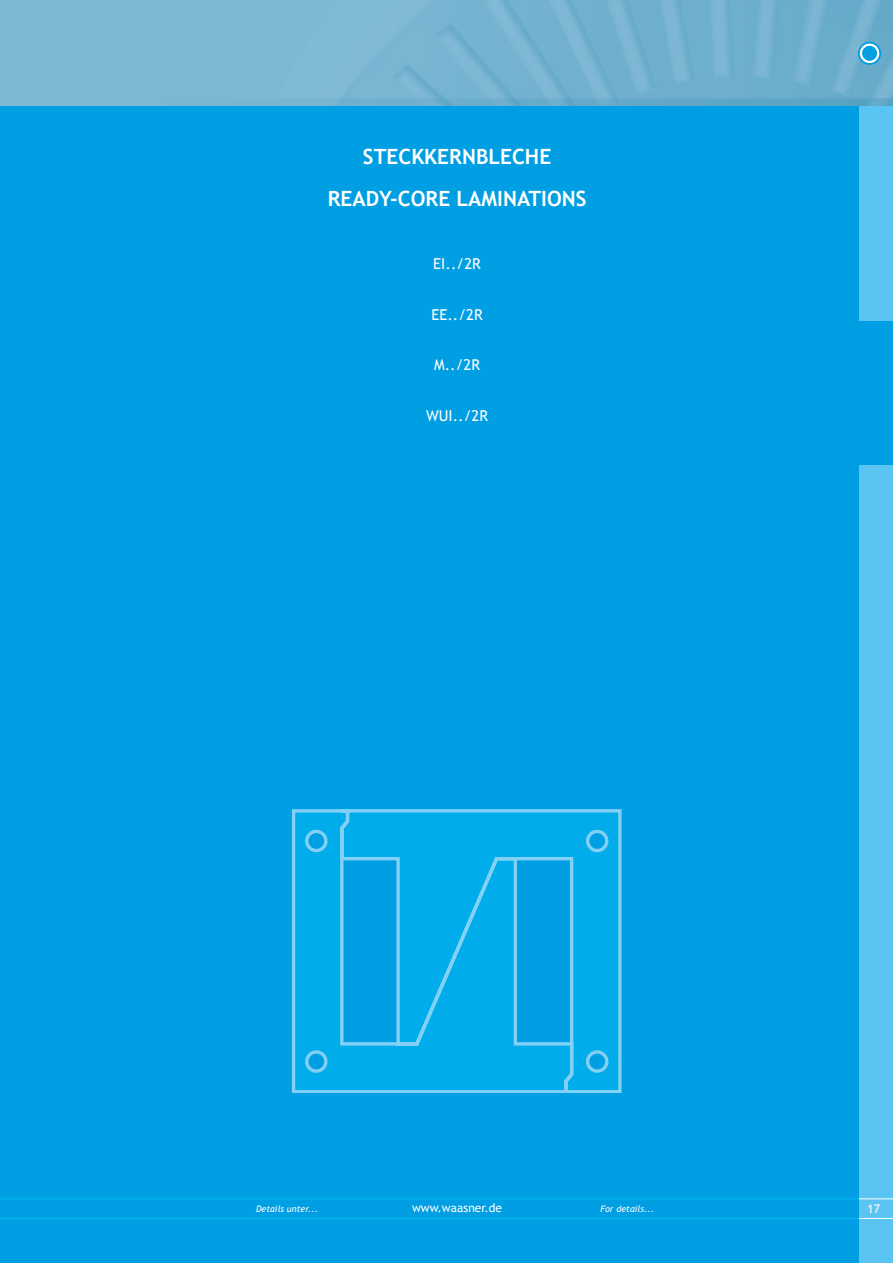
<style>
.page{position:relative;width:893px;height:1263px;background:#fff}
.page>*{position:absolute;margin:0;border:0;box-sizing:border-box;transform-origin:0 0}
.t1{font:700 21px/42px "Trebuchet MS";color:#fff;text-align:center}
.t2{font:15px "Trebuchet MS";color:#fff}
.t3{font:12px "Trebuchet MS";color:#fff}
.t4{font:italic 9px "Trebuchet MS";color:#fff}
</style>
<div class="page">
<img style="left:0;top:0;width:893px;height:106px">
<div style="left:0;top:106px;width:893px;height:1157px;background:#009ee3"></div>
<div style="left:859px;top:106px;width:34px;height:1157px;background:#5ac5f2"></div>
<hr style="left:859px;top:1198px;width:34px;height:1px;background:#fff">
<hr style="left:859px;top:1218px;width:34px;height:1px;background:#fff">
<hr style="left:0;top:1198px;width:859px;height:1px;background:#0be">
<hr style="left:0;top:1218px;width:859px;height:1px;background:#0be">
<div style="left:858px;top:42px;width:23px;height:22px;border:1px solid #009ee3;border-radius:50%"></div>
<svg style="left:859px;top:43px;width:21px;height:21px"></svg>
<div style="left:859px;top:43px;width:21px;height:21px;border:1px solid #009ee3;border-radius:50%"></div>
<div style="left:863px;top:46px;width:13px;height:14px;background:#009ee3;border-radius:50%"></div>
<div style="left:862px;top:46px;width:14px;height:14px;border:1px solid #009ee3;border-radius:50%"></div>
<svg style="left:291px;top:809px;width:331px;height:284px"></svg>
<div style="left:859px;top:321px;width:34px;height:144px;background:#009ee3"></div>
<p class="t1" style="left:328px;top:136px;width:260px">STECKKERNBLECHE<br>READY-CORE LAMINATIONS</p>
<p class="t2" style="left:433px;top:255px;width:49px">EI../2R</p>
<p class="t2" style="left:431px;top:306px;width:53px">EE../2R</p>
<p class="t2" style="left:434px;top:356px;width:48px">M../2R</p>
<p class="t2" style="left:426px;top:407px;width:64px">WUI../2R</p>
<p class="t4" style="left:256px;top:1203px;width:63px">Details unter...</p>
<p class="t3" style="left:412px;top:1200px;width:92px">www.waasner.de</p>
<p class="t4" style="left:600px;top:1203px;width:55px">For details...</p>
<p class="t3" style="left:868px;top:1201px;width:14px">17</p>
</div>
